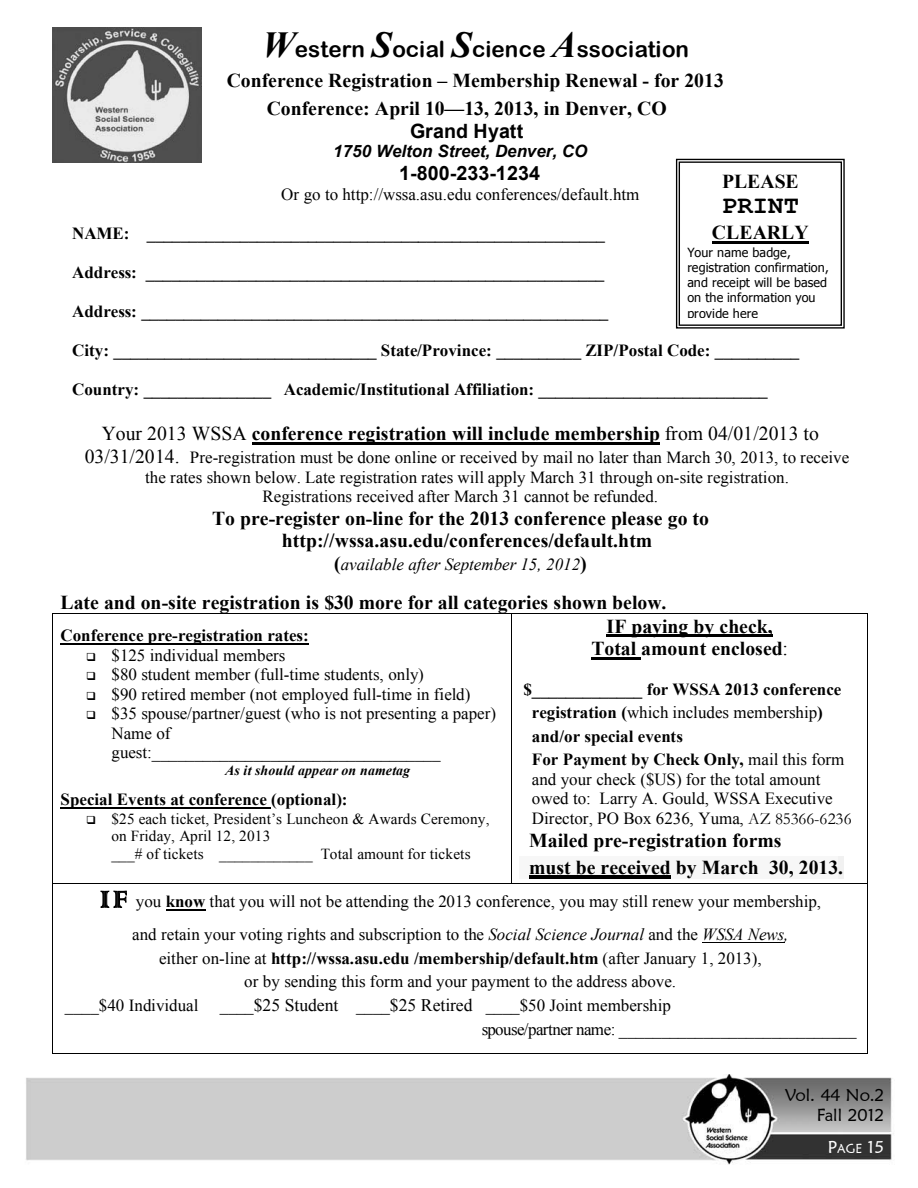
<style>
.page{position:relative;width:918px;height:1188px;background:#fff}
.page>*{position:absolute;margin:0;border:0;box-sizing:border-box;transform-origin:0 0}
.t1{font:700 25.5px "Courier New";letter-spacing:.015em;color:#000}
.t2{font:22.35px "Arial Rounded MT Bold";color:#000}
.t3{font:700 19.65px/27.5px "Times New Roman";color:#000}
.t4{font:700 19.65px "Arial";color:#000}
.t5{font:17.25px/20.7px "Maiandra GD";color:#000;text-align:right}
.t6{font:17.25px "Maiandra GD";color:#fff}
.t7{font:16.95px/19.5px "Times New Roman";color:#000}
.t8{font:700 16.95px/23.4px "Times New Roman";color:#000}
.t9{font:italic 16.95px "Times New Roman";color:#000}
.t10{font:italic 700 16.95px "Arial";letter-spacing:.005em;color:#000}
.t11{font:15.3px/17.9px "Times New Roman";letter-spacing:.01em;color:#000}
.t12{font:italic 700 13.95px "Times New Roman";letter-spacing:.01em;color:#000}
.t13{font:12.6px/15.3px "Tahoma";letter-spacing:.005em;color:#000}
.s1{font-family:"Times New Roman";font-weight:700;font-style:italic;font-size:36.75px}
.s2{font-weight:400}
.s3{font-size:19.65px}
.s4{font-weight:700;font-style:normal;font-size:19.65px}
.s5{font-family:"Garamond"}
.s6{font-family:"Colonna";font-size:30.9px}
.s7{font-weight:700}
.s8{font-style:italic}
.s9{font-size:17.7px}
.s10{font-size:12.9px}
</style>
<div class="page">
<img style="left:26px;top:1074px;width:868px;height:91px">
<img style="left:53px;top:27px;width:149px;height:136px">
<hr style="left:252px;top:442px;width:408px;height:2px;background:#000">
<hr style="left:61px;top:643px;width:248px;height:1px;background:#000">
<hr style="left:61px;top:807px;width:210px;height:2px;background:#000">
<hr style="left:607px;top:635px;width:166px;height:2px;background:#000">
<hr style="left:591px;top:657px;width:50px;height:2px;background:#000">
<div style="left:519px;top:856px;width:319px;height:23px;background:#f7f7f7"></div>
<div style="left:838px;top:856px;width:5px;height:23px;background:#f1f1f1"></div>
<hr style="left:529px;top:875px;width:142px;height:1px;background:#000">
<hr style="left:529px;top:878px;width:142px;height:1px;background:#000">
<hr style="left:53px;top:613px;width:458px;height:1px;background:#000">
<hr style="left:512px;top:613px;width:355px;height:1px;background:#000">
<hr style="left:52px;top:614px;width:1px;height:269px;background:#000">
<hr style="left:511px;top:614px;width:1px;height:269px;background:#000">
<hr style="left:867px;top:614px;width:1px;height:269px;background:#000">
<svg style="left:100px;top:890px;width:27px;height:18px"></svg>
<hr style="left:166px;top:909px;width:39px;height:2px;background:#000">
<hr style="left:702px;top:942px;width:82px;height:1px;background:#000">
<hr style="left:53px;top:883px;width:458px;height:1px;background:#000">
<hr style="left:512px;top:883px;width:355px;height:1px;background:#000">
<hr style="left:52px;top:884px;width:1px;height:170px;background:#000">
<hr style="left:53px;top:1054px;width:814px;height:1px;background:#000">
<hr style="left:867px;top:884px;width:1px;height:170px;background:#000">
<div style="left:676px;top:159px;width:169px;height:170px;border:1px solid #000"></div>
<div style="left:679px;top:161px;width:163px;height:165px;border:1px solid #000"></div>
<hr style="left:712px;top:241px;width:97px;height:2px;background:#000">
<h2 class="t2" style="left:262px;top:36px;width:428px"><span class="s1">W</span>estern <span class="s1">S</span>ocial <span class="s1">S</span>cience <span class="s1">A</span>ssociation</h2>
<p class="t3" style="left:267px;top:69px;width:459px;text-indent:-40px">Conference Registration – Membership Renewal - for 2013<br>Conference: April 10—13, 2013, in Denver, CO</p>
<p class="t4" style="left:410px;top:123px;width:115px">Grand Hyatt</p>
<p class="t10" style="left:333px;top:145px;width:256px">1750 Welton Street, Denver, CO</p>
<p class="t4" style="left:399px;top:166px;width:143px">1-800-233-1234</p>
<p class="t7" style="left:281px;top:186px;width:359px">Or go to http://wssa.asu.edu conferences/default.htm</p>
<p class="t8" style="left:72px;top:223px;width:534px">NAME: ______________________________________________________</p>
<p class="t8" style="left:72px;top:262px;width:534px">Address: ______________________________________________________</p>
<p class="t8" style="left:72px;top:301px;width:538px">Address: _______________________________________________________</p>
<p class="t8" style="left:72px;top:340px;width:729px">City: _______________________________ State/Province: __________ ZIP/Postal Code: __________</p>
<p class="t8" style="left:72px;top:379px;width:697px">Country: _______________ Academic/Institutional Affiliation: ___________________________</p>
<p class="t3" style="left:102px;top:422px;width:719px"><span class="s2">Your 2013 WSSA</span> conference registration will include membership <span class="s2">from 04/01/2013 to</span></p>
<p class="t7" style="left:85px;top:449px;width:766px"><span class="s3">03/31/2014.</span> Pre-registration must be done online or received by mail no later than March 30, 2013, to receive</p>
<p class="t7" style="left:145px;top:469px;width:645px">the rates shown below. Late registration rates will apply March 31 through on-site registration.</p>
<p class="t7" style="left:263px;top:488px;width:397px">Registrations received after March 31 cannot be refunded.</p>
<p class="t3" style="left:282px;top:509px;width:428px;line-height:22.8px;text-indent:-70px">To pre-register on-line for the 2013 conference please go to http://wssa.asu.edu/conferences/default.htm</p>
<p class="t9" style="left:334px;top:558px;width:254px"><span class="s4">(</span>available after September 15, 2012<span class="s4">)</span></p>
<p class="t3" style="left:61px;top:591px;width:607px">Late and on-site registration is $30 more for all categories shown below.</p>
<p class="t8" style="left:61px;top:625px;width:250px">Conference pre-registration rates:</p>
<p class="t7" style="left:86px;top:647px;width:201px">❑ $125 individual members</p>
<p class="t7" style="left:86px;top:666px;width:339px">❑ $80 student member (full-time students, only)</p>
<p class="t7" style="left:86px;top:686px;width:386px">❑ $90 retired member (not employed full-time in field)</p>
<p class="t7" style="left:112px;top:705px;width:386px;text-indent:-25px">❑ $35 spouse/partner/guest (who is not presenting a paper)<br>Name of guest:__________________________________</p>
<p class="t12" style="left:225px;top:766px;width:186px">As it should appear on nametag</p>
<p class="t8" style="left:61px;top:790px;width:288px">Special Events at conference (optional):</p>
<p class="t11" style="left:112px;top:811px;width:380px;text-indent:-25px">❑ $25 each ticket, President’s Luncheon &amp; Awards Ceremony, on Friday, April 12, 2013<br>___# of tickets ____________ Total amount for tickets</p>
<p class="t3" style="left:722px;top:170px;width:78px">PLEASE</p>
<h1 class="t1" style="left:722px;top:189px;width:79px">PRINT</h1>
<p class="t3" style="left:712px;top:221px;width:98px">CLEARLY</p>
<p class="t13" style="left:687px;top:245px;width:143px">Your name badge, registration confirmation, and receipt will be based on the information you provide here</p>
<p class="t3" style="left:591px;top:617px;width:198px;line-height:22.8px;text-align:center">IF paying by check,<br>Total amount enclosed<span class="s2">:</span></p>
<p class="t8" style="left:532px;top:679px;width:314px;text-indent:-8px">$_____________ for WSSA 2013 conference registration (<span class="s2">which includes membership</span>) and/or special events<br>For Payment by Check Only, <span class="s2">mail this form</span></p>
<p class="t7" style="left:532px;top:771px;width:321px">and your check ($US) for the total amount owed to: Larry A. Gould, WSSA Executive<br>Director, PO Box 6236, Yuma, <span class="s5">AZ 85366-6236</span></p>
<p class="t3" style="left:529px;top:829px;width:315px">Mailed pre-registration forms<br>must be received by March 30, 2013.</p>
<p class="t7" style="left:100px;top:886px;width:723px;line-height:33px;text-align:center"><span class="s6">IF</span> you <span class="s7">know</span> that you will not be attending the 2013 conference, you may still renew your membership, and retain your voting rights and subscription to the <span class="s8">Social Science Journal</span> and the <span class="s8">WSSA News,</span></p>
<p class="t8" style="left:159px;top:948px;width:604px"><span class="s2">either on-line at</span> http://wssa.asu.edu /membership/default.htm <span class="s2">(after January 1, 2013),</span></p>
<p class="t7" style="left:244px;top:973px;width:433px">or by sending this form and your payment to the address above.</p>
<p class="t7" style="left:65px;top:997px;width:135px">____$40 Individual</p>
<p class="t7" style="left:482px;top:995px;width:376px;line-height:23.7px;text-indent:-262px">____<span class="s9">$25 Student</span> ____<span class="s9">$25 Retired</span> ____$50 Joint membership<br>spouse/partner name: ____________________________</p>
<p class="t5" style="left:785px;top:1084px;width:101px">Vol. 44 No.2<br>Fall 2012</p>
<p class="t6" style="left:828px;top:1136px;width:58px">P<span class="s10">age</span> 15</p>
</div>
